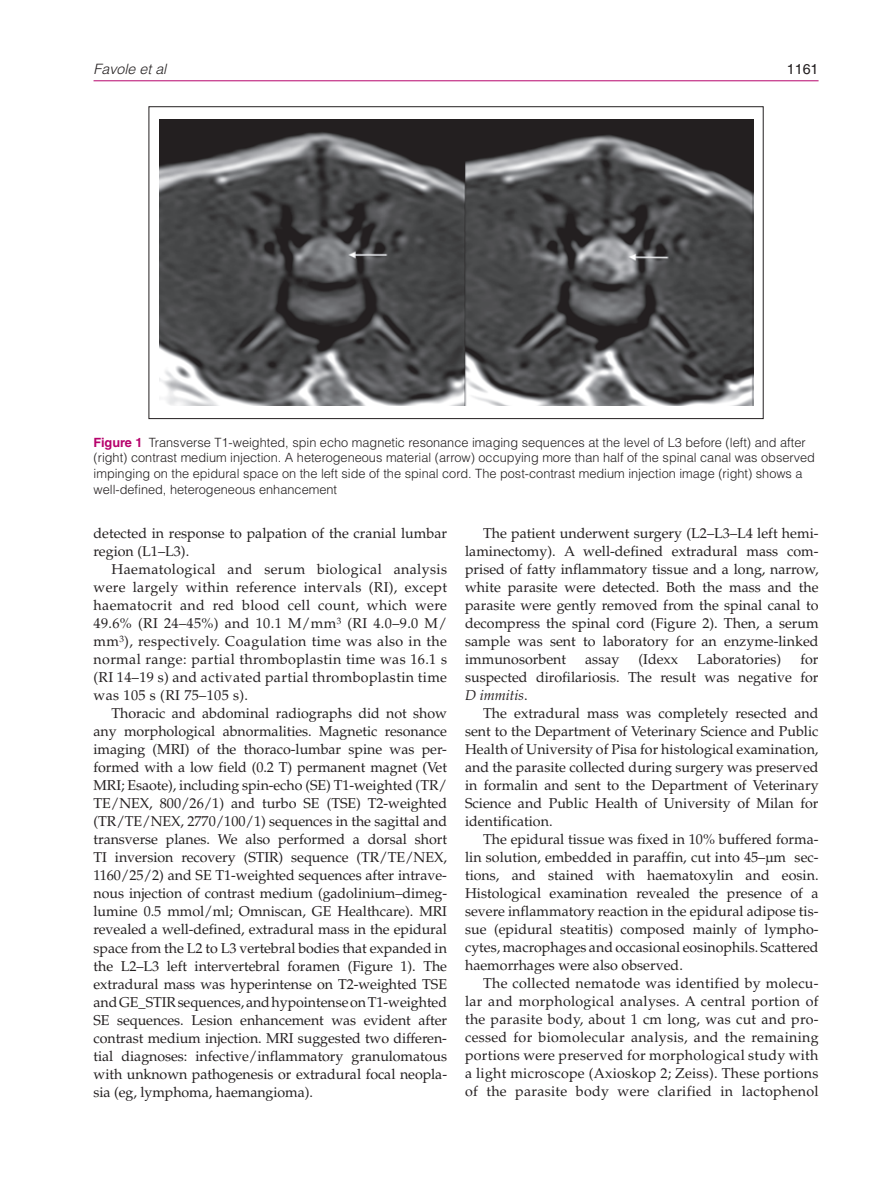
<style>
.page{position:relative;width:893px;height:1191px;background:#fff}
.page>*{position:absolute;margin:0;border:0;box-sizing:border-box;transform-origin:0 0}
.t1{font:14.25px/18px "Palatino LT Std";color:#231f20;text-align:justify}
.t2{font:italic 300 14.25px "Helvetica LT Std";color:#231f20}
.t3{font:14.25px "Helvetica LT Std";color:#231f20}
.t4{font:300 12.75px/15.8px "Helvetica LT Std";color:#231f20}
.s1{font-weight:700;color:#b6036c}
.s2{font-style:italic}
</style>
<div class="page">
<hr style="left:94px;top:80px;width:725px;height:1px;background:#b6036c">
<img style="left:159px;top:119px;width:594px;height:287px">
<p class="t2" style="left:94px;top:60px;width:74px">Favole et al</p>
<p class="t3" style="left:787px;top:61px;width:33px">1161</p>
<p class="t4" style="left:94px;top:434px;width:723px"><span class="s1">Figure 1</span> Transverse T1-weighted, spin echo magnetic resonance imaging sequences at the level of L3 before (left) and after (right) contrast medium injection. A heterogeneous material (arrow) occupying more than half of the spinal canal was observed impinging on the epidural space on the left side of the spinal cord. The post-contrast medium injection image (right) shows a well-defined, heterogeneous enhancement</p>
<p class="t1" style="left:94px;top:525px;width:355px">detected in response to palpation of the cranial lumbar region (L1–L3).</p>
<p class="t1" style="left:94px;top:561px;width:355px;text-indent:18px">Haematological and serum biological analysis were largely within reference intervals (RI), except haematocrit and red blood cell count, which were 49.6% (RI 24–45%) and 10.1 M/mm<sup>3</sup> (RI 4.0–9.0 M/ mm<sup>3</sup>), respectively. Coagulation time was also in the normal range: partial thromboplastin time was 16.1 s (RI 14–19 s) and activated partial thromboplastin time was 105 s (RI 75–105 s).</p>
<p class="t1" style="left:94px;top:705px;width:355px;text-indent:18px">Thoracic and abdominal radiographs did not show any morphological abnormalities. Magnetic resonance imaging (MRI) of the thoraco-lumbar spine was per&shy;formed with a low field (0.2 T) permanent magnet (Vet MRI; Esaote), including spin-echo (SE) T1-weighted (TR/ TE/NEX, 800/26/1) and turbo SE (TSE) T2-weighted (TR/TE/NEX, 2770/100/1) sequences in the sagittal and transverse planes. We also performed a dorsal short TI inversion recovery (STIR) sequence (TR/TE/NEX, 1160/25/2) and SE T1-weighted sequences after intrave&shy;nous injection of contrast medium (gadolinium–dimeg&shy;lumine 0.5 mmol/ml; Omniscan, GE Healthcare). MRI revealed a well-defined, extradural mass in the epidural space from the L2 to L3 vertebral bodies that expanded in the L2–L3 left intervertebral foramen (Figure 1). The extradural mass was hyperintense on T2-weighted TSE and GE_STIR sequences, and hypointense on T1-weighted SE sequences. Lesion enhancement was evident after contrast medium injection. MRI suggested two differen&shy;tial diagnoses: infective/inflammatory granulomatous with unknown pathogenesis or extradural focal neopla&shy;sia (eg, lymphoma, haemangioma).</p>
<p class="t1" style="left:465px;top:525px;width:355px;text-indent:18px">The patient underwent surgery (L2–L3–L4 left hemi&shy;laminectomy). A well-defined extradural mass com&shy;prised of fatty inflammatory tissue and a long, narrow, white parasite were detected. Both the mass and the parasite were gently removed from the spinal canal to decompress the spinal cord (Figure 2). Then, a serum sample was sent to laboratory for an enzyme-linked immunosorbent</p>
<p class="t1" style="left:465px;top:651px;width:355px;text-indent:335px">for suspected dirofilariosis. The result was negative for <span class="s2">D immitis</span>.</p>
<p class="t1" style="left:465px;top:705px;width:355px;text-indent:18px">The extradural mass was completely resected and sent to the Department of Veterinary Science and Public Health of University of Pisa for histological examination, and the parasite collected during surgery was preserved in formalin and sent to the Department of Veterinary Science and Public Health of University of Milan for identification.</p>
<p class="t1" style="left:465px;top:830px;width:355px;text-indent:18px">The epidural tissue was fixed in 10% buffered forma&shy;lin solution, embedded in paraffin, cut into 45–μm sec&shy;tions, and stained with haematoxylin and eosin.<br>Histological examination revealed the presence of a severe inflammatory reaction in the epidural adipose tis&shy;sue (epidural steatitis) composed mainly of lympho&shy;cytes, macrophages and occasional eosinophils. Scattered haemorrhages were also observed.</p>
<p class="t1" style="left:465px;top:974px;width:355px;text-indent:18px">The collected nematode was identified by molecu&shy;lar and morphological analyses. A central portion of the parasite body, about 1 cm long, was cut and pro&shy;cessed for biomolecular analysis, and the remaining portions were preserved for morphological study with a light microscope (Axioskop 2; Zeiss). These portions of the parasite body were clarified in lactophenol</p>
<p class="t1" style="left:585px;top:651px;width:36px">assay</p>
<p class="t1" style="left:638px;top:651px;width:41px">(Idexx</p>
<p class="t1" style="left:697px;top:651px;width:86px">Laboratories)</p>
</div>
